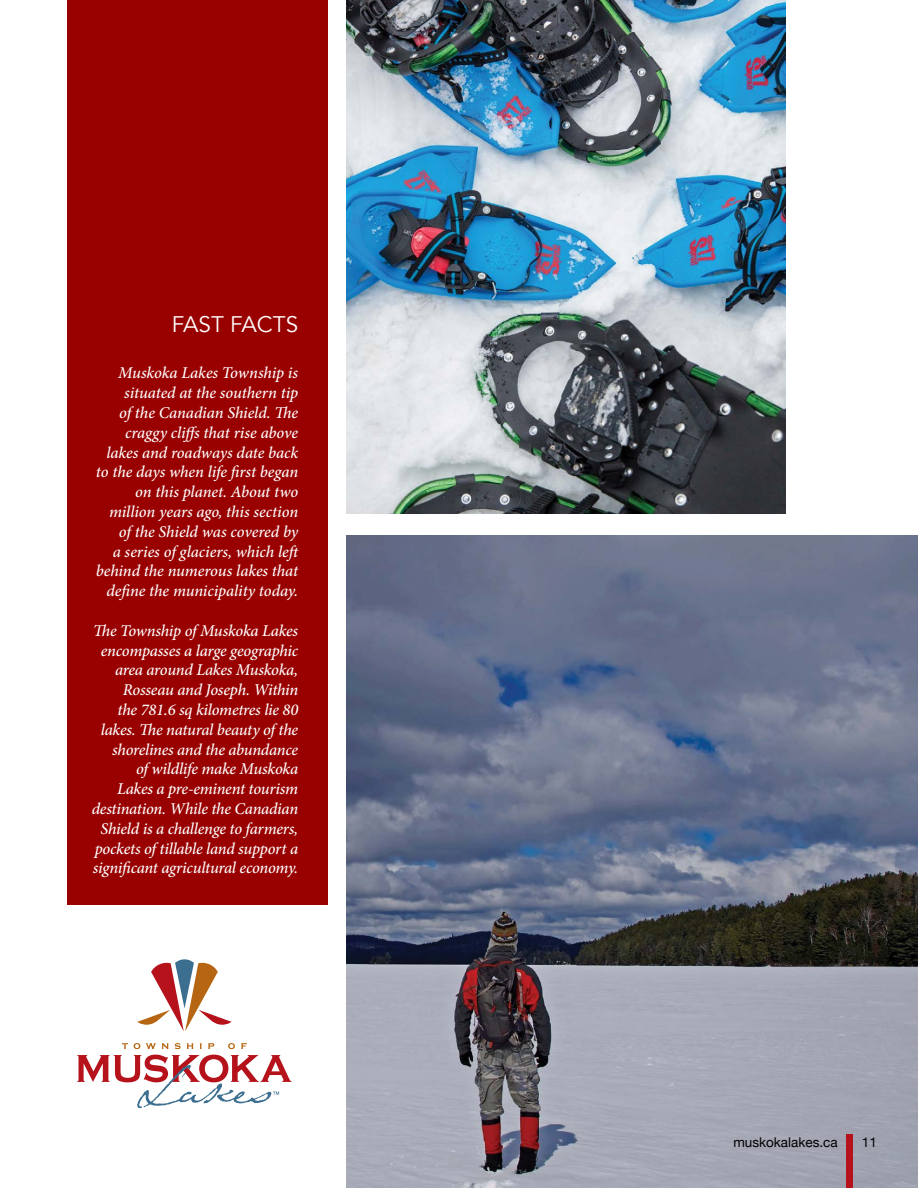
<style>
.page{position:relative;width:918px;height:1188px;background:#fff}
.page>*{position:absolute;margin:0;border:0;box-sizing:border-box;transform-origin:0 0}
.t1{font:22.5px "Avenir";color:#fff}
.t2{font:italic 500 16.5px/19.8px "Minion Pro";letter-spacing:-.015em;color:#fff;text-align:right}
.t3{font:13.5px "Helvetica Neue";color:#000}
</style>
<div class="page">
<div style="left:68px;top:0;width:260px;height:904px;background:#900"></div>
<img style="left:347px;top:536px;width:571px;height:652px">
<div style="left:847px;top:1134px;width:6px;height:54px;background:#b5121b"></div>
<img style="left:347px;top:0;width:438px;height:514px">
<svg style="left:122px;top:1043px;width:6px;height:6px"></svg>
<svg style="left:134px;top:1043px;width:6px;height:6px"></svg>
<svg style="left:146px;top:1043px;width:10px;height:6px"></svg>
<svg style="left:162px;top:1043px;width:7px;height:6px"></svg>
<svg style="left:175px;top:1043px;width:6px;height:6px"></svg>
<svg style="left:187px;top:1043px;width:6px;height:6px"></svg>
<svg style="left:200px;top:1043px;width:2px;height:6px"></svg>
<svg style="left:208px;top:1043px;width:6px;height:6px"></svg>
<svg style="left:228px;top:1043px;width:7px;height:6px"></svg>
<svg style="left:241px;top:1043px;width:6px;height:6px"></svg>
<svg style="left:137px;top:959px;width:95px;height:72px"></svg>
<svg style="left:77px;top:1055px;width:215px;height:53px"></svg>
<h1 class="t1" style="left:172px;top:311px;width:128px">FAST FACTS</h1>
<p class="t2" style="left:96px;top:363px;width:207px">Muskoka Lakes Township is situated at the southern tip<br>of the Canadian Shield. The craggy cliffs that rise above lakes and roadways date back to the days when life first began on this planet. About two million years ago, this section of the Shield was covered by<br>a series of glaciers, which left behind the numerous lakes that define the municipality today.</p>
<p class="t2" style="left:92px;top:621px;width:208px">The Township of Muskoka Lakes encompasses a large geographic area around Lakes Muskoka,<br>Rosseau and Joseph. Within<br>the 781.6 sq kilometres lie 80 lakes. The natural beauty of the shorelines and the abundance<br>of wildlife make Muskoka<br>Lakes a pre-eminent tourism destination. While the Canadian<br>Shield is a challenge to farmers, pockets of tillable land support a significant agricultural economy.</p>
<p class="t3" style="left:733px;top:1132px;width:106px">muskokalakes.ca</p>
<p class="t3" style="left:862px;top:1132px;width:17px">11</p>
</div>
